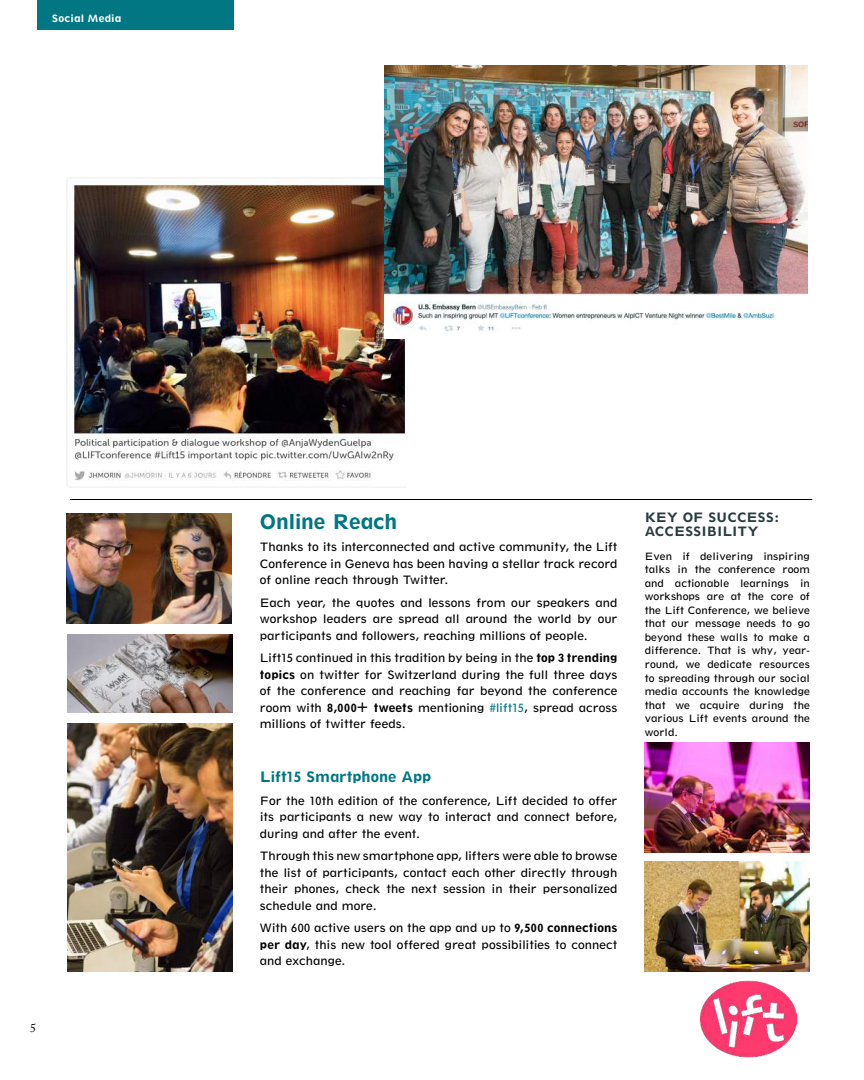
<style>
.page{position:relative;width:864px;height:1080px;background:#fff}
.page>*{position:absolute;margin:0;border:0;box-sizing:border-box;transform-origin:0 0}
.t1{font:21px "Spartan Heavy Classified";letter-spacing:-.015em;color:#007783}
.t2{font:15px "Spartan Heavy Classified";letter-spacing:-.005em;color:#007783}
.t3{font:13.5px/13.5px "Spartan Heavy Classified";letter-spacing:-.015em;color:#293d40}
.t4{font:12px/16.5px "Spartan Book Classified";letter-spacing:-.005em;color:#000;text-align:justify}
.t5{font:12px "Adobe Caslon Pro";color:#000}
.t6{font:10.5px/13.5px "Spartan Book Classified";color:#000;text-align:justify}
.t7{font:10.5px "Spartan Heavy Classified";letter-spacing:.015em;color:#fff}
.s1{font-family:"Spartan Heavy Classified"}
.s2{color:#007783}
</style>
<div class="page">
<hr style="left:70px;top:499px;width:742px;height:1px;background:#000">
<div style="left:37px;top:0;width:196px;height:29px;background:#007783"></div>
<img style="left:67px;top:178px;width:339px;height:309px">
<img style="left:384px;top:65px;width:424px;height:274px">
<img style="left:68px;top:724px;width:165px;height:248px">
<img style="left:645px;top:743px;width:165px;height:110px">
<img style="left:645px;top:862px;width:165px;height:110px">
<img style="left:67px;top:513px;width:165px;height:110px">
<img style="left:68px;top:634px;width:165px;height:78px">
<img style="left:700px;top:980px;width:97px;height:78px">
<p class="t7" style="left:52px;top:12px;width:71px">Social Media</p>
<p class="t5" style="left:30px;top:1021px;width:7px">5</p>
<h1 class="t1" style="left:260px;top:508px;width:139px">Online Reach</h1>
<p class="t4" style="left:260px;top:538px;width:359px">Thanks to its interconnected and active community, the Lift Conference in Geneva has been having a stellar track record of online reach through Twitter.</p>
<p class="t4" style="left:260px;top:594px;width:359px">Each year, the quotes and lessons from our speakers and workshop leaders are spread all around the world by our participants and followers, reaching millions of people.</p>
<p class="t4" style="left:260px;top:649px;width:359px">Lift15 continued in this tradition by being in the <span class="s1">top 3 trending topics</span> on twitter for Switzerland during the full three days of the conference and reaching far beyond the conference room with <span class="s1">8,000+ tweets</span> mentioning <span class="s2">#lift15</span>, spread across millions of twitter feeds.</p>
<p class="t2" style="left:260px;top:767px;width:173px">Lift15 Smartphone App</p>
<p class="t4" style="left:260px;top:792px;width:359px">For the 10th edition of the conference, Lift decided to offer its participants a new way to interact and connect before, during and after the event.</p>
<p class="t4" style="left:260px;top:848px;width:359px">Through this new smartphone app, lifters were able to browse the list of participants, contact each other directly through their phones, check the next session in their personalized schedule and more.</p>
<p class="t4" style="left:260px;top:920px;width:359px">With 600 active users on the app and up to <span class="s1">9,500 connections per day</span>, this new tool offered great possibilities to connect and exchange.</p>
<p class="t3" style="left:645px;top:511px;width:137px">KEY OF SUCCESS:<br>ACCESSIBILITY</p>
<p class="t6" style="left:645px;top:549px;width:167px">Even if delivering inspiring talks in the conference room and actionable learnings in workshops are at the core of the Lift Conference, we believe that our message needs to go beyond these walls to make a difference. That is why, year&shy;round, we dedicate resources to spreading through our social media accounts the knowledge that we acquire during the various Lift events around the world.</p>
</div>
